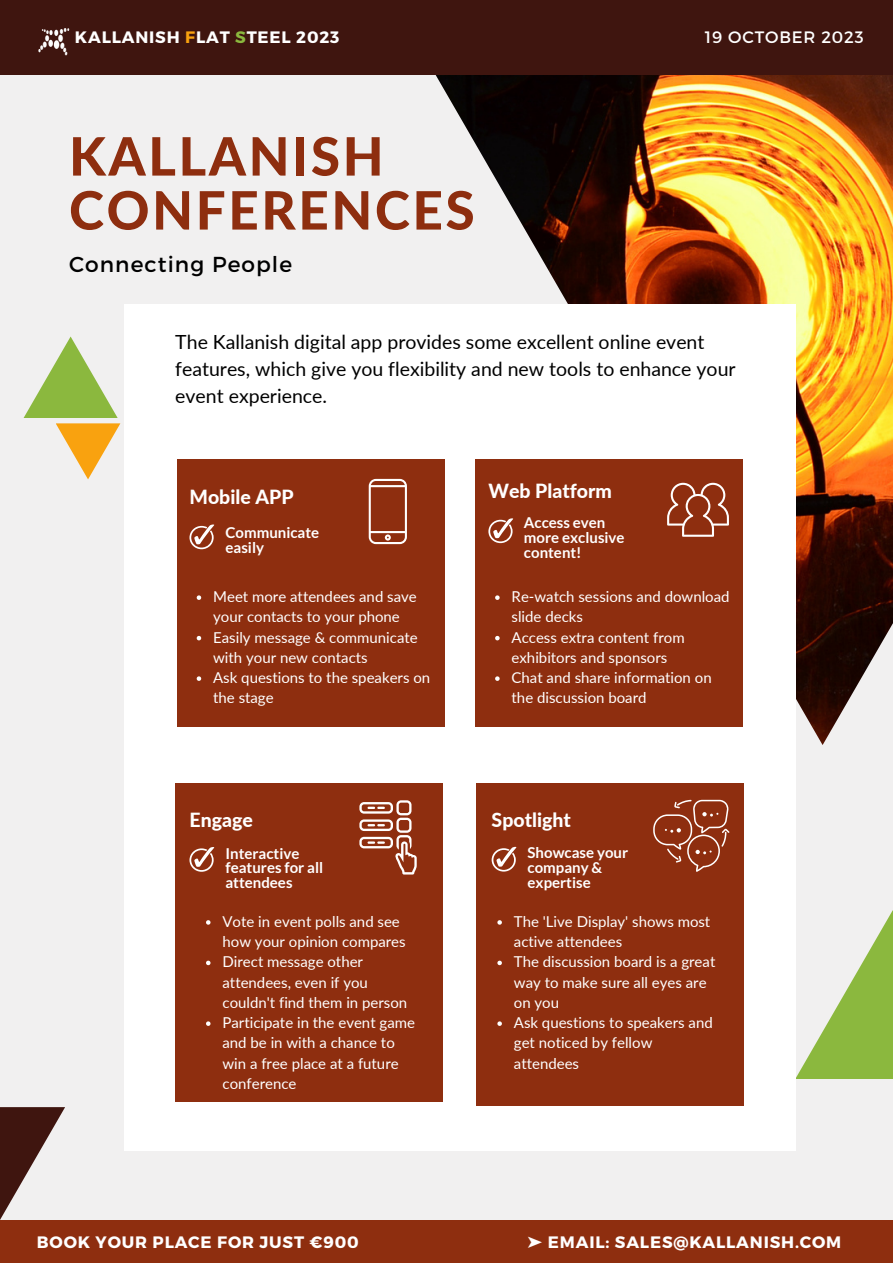
<style>
.page{position:relative;width:893px;height:1264px;background:#fff}
.page>*{position:absolute;margin:0;border:0;box-sizing:border-box;transform-origin:0 0}
.t1{font:800 52.95px/54px "Lato";letter-spacing:.05em;color:#8e2e0f}
.t2{font:21.6px "Montserrat";letter-spacing:.05em;color:#000}
.t3{font:19.5px/27px "Lato";color:#000}
.t4{font:800 19.5px "Lato";color:#fff}
.t5{font:700 16.5px "Montserrat";letter-spacing:.05em;color:#fff}
.t6{font:16.5px "Montserrat";letter-spacing:.05em;color:#fff}
.t7{font:15px/20.2px "Lato";color:#fff}
.t8{font:700 15px/14.5px "Lato";color:#fff}
.s1{color:#f9a20f}
.s2{color:#8bb83e}
.s3{font-family:"Free Serif";font-weight:400}
</style>
<div class="page">
<div style="left:0;top:74px;width:892px;height:1146px;background:#f1f0f0"></div>
<img style="left:431px;top:74px;width:461px;height:671px">
<div style="left:0;top:0;width:892px;height:74px;background:#3f150f"></div>
<svg style="left:24px;top:336px;width:96px;height:143px"></svg>
<svg style="left:795px;top:910px;width:97px;height:168px"></svg>
<svg style="left:0;top:1107px;width:65px;height:112px"></svg>
<div style="left:0;top:1219px;width:892px;height:43px;background:#8e2e0f"></div>
<div style="left:124px;top:304px;width:671px;height:846px;background:#fff"></div>
<div style="left:475px;top:459px;width:268px;height:268px;background:#8e2e0f"></div>
<img style="left:38px;top:28px;width:32px;height:27px">
<div style="left:177px;top:459px;width:268px;height:268px;background:#8e2e0f"></div>
<svg style="left:369px;top:479px;width:38px;height:65px"></svg>
<svg style="left:667px;top:483px;width:62px;height:53px"></svg>
<div style="left:175px;top:783px;width:268px;height:319px;background:#8e2e0f"></div>
<svg style="left:359px;top:800px;width:57px;height:74px"></svg>
<div style="left:476px;top:783px;width:268px;height:323px;background:#8e2e0f"></div>
<svg style="left:653px;top:799px;width:76px;height:72px"></svg>
<svg style="left:189px;top:524px;width:25px;height:25px"></svg>
<svg style="left:197px;top:595px;width:4px;height:5px"></svg>
<svg style="left:197px;top:636px;width:4px;height:4px"></svg>
<svg style="left:197px;top:676px;width:4px;height:5px"></svg>
<svg style="left:206px;top:920px;width:4px;height:4px"></svg>
<svg style="left:206px;top:960px;width:4px;height:5px"></svg>
<svg style="left:206px;top:1021px;width:4px;height:4px"></svg>
<svg style="left:497px;top:920px;width:5px;height:4px"></svg>
<svg style="left:497px;top:960px;width:5px;height:5px"></svg>
<svg style="left:497px;top:1021px;width:5px;height:4px"></svg>
<svg style="left:488px;top:518px;width:25px;height:25px"></svg>
<svg style="left:495px;top:595px;width:4px;height:5px"></svg>
<svg style="left:495px;top:636px;width:4px;height:4px"></svg>
<svg style="left:495px;top:676px;width:4px;height:5px"></svg>
<svg style="left:189px;top:847px;width:25px;height:24px"></svg>
<svg style="left:491px;top:846px;width:25px;height:25px"></svg>
<p class="t5" style="left:75px;top:27px;width:266px">KALLANISH <span class="s1">F</span>LAT <span class="s2">S</span>TEEL 2023</p>
<p class="t6" style="left:705px;top:27px;width:160px">19 OCTOBER 2023</p>
<p class="t1" style="left:69px;top:128px;width:407px">KALLANISH<br>CONFERENCES</p>
<p class="t2" style="left:69px;top:250px;width:224px">Connecting People</p>
<p class="t3" style="left:175px;top:328px;width:562px">The Kallanish digital app provides some excellent online event features, which give you flexibility and new tools to enhance your event experience.</p>
<p class="t4" style="left:189px;top:485px;width:106px">Mobile APP</p>
<p class="t8" style="left:225px;top:525px;width:95px">Communicate easily</p>
<p class="t7" style="left:213px;top:586px;width:205px">Meet more attendees and save your contacts to your phone</p>
<p class="t7" style="left:213px;top:626px;width:206px">Easily message &amp; communicate with your new contacts</p>
<p class="t7" style="left:213px;top:667px;width:218px">Ask questions to the speakers on the stage</p>
<p class="t4" style="left:189px;top:807px;width:65px">Engage</p>
<p class="t8" style="left:225px;top:845px;width:99px">Interactive features for all attendees</p>
<p class="t7" style="left:222px;top:911px;width:185px">Vote in event polls and see how your opinion compares</p>
<p class="t7" style="left:222px;top:951px;width:186px">Direct message other attendees, even if you couldn't find them in person</p>
<p class="t7" style="left:222px;top:1012px;width:194px">Participate in the event game and be in with a chance to win a free place at a future conference</p>
<p class="t4" style="left:488px;top:479px;width:125px">Web Platform</p>
<p class="t8" style="left:524px;top:515px;width:102px">Access even more exclusive content!</p>
<p class="t7" style="left:511px;top:586px;width:219px">Re-watch sessions and download slide decks</p>
<p class="t7" style="left:511px;top:626px;width:175px">Access extra content from exhibitors and sponsors</p>
<p class="t7" style="left:511px;top:667px;width:201px">Chat and share information on the discussion board</p>
<p class="t4" style="left:491px;top:807px;width:81px">Spotlight</p>
<p class="t8" style="left:527px;top:845px;width:102px">Showcase your company &amp; expertise</p>
<p class="t7" style="left:514px;top:911px;width:198px">The 'Live Display' shows most active attendees</p>
<p class="t7" style="left:514px;top:951px;width:203px">The discussion board is a great way to make sure all eyes are on you</p>
<p class="t7" style="left:514px;top:1012px;width:200px">Ask questions to speakers and get noticed by fellow attendees</p>
<p class="t5" style="left:37px;top:1230px;width:323px">BOOK YOUR PLACE FOR JUST €900</p>
<p class="t5" style="left:527px;top:1230px;width:315px"><span class="s3">➤</span> EMAIL: SALES@KALLANISH.COM</p>
</div>
